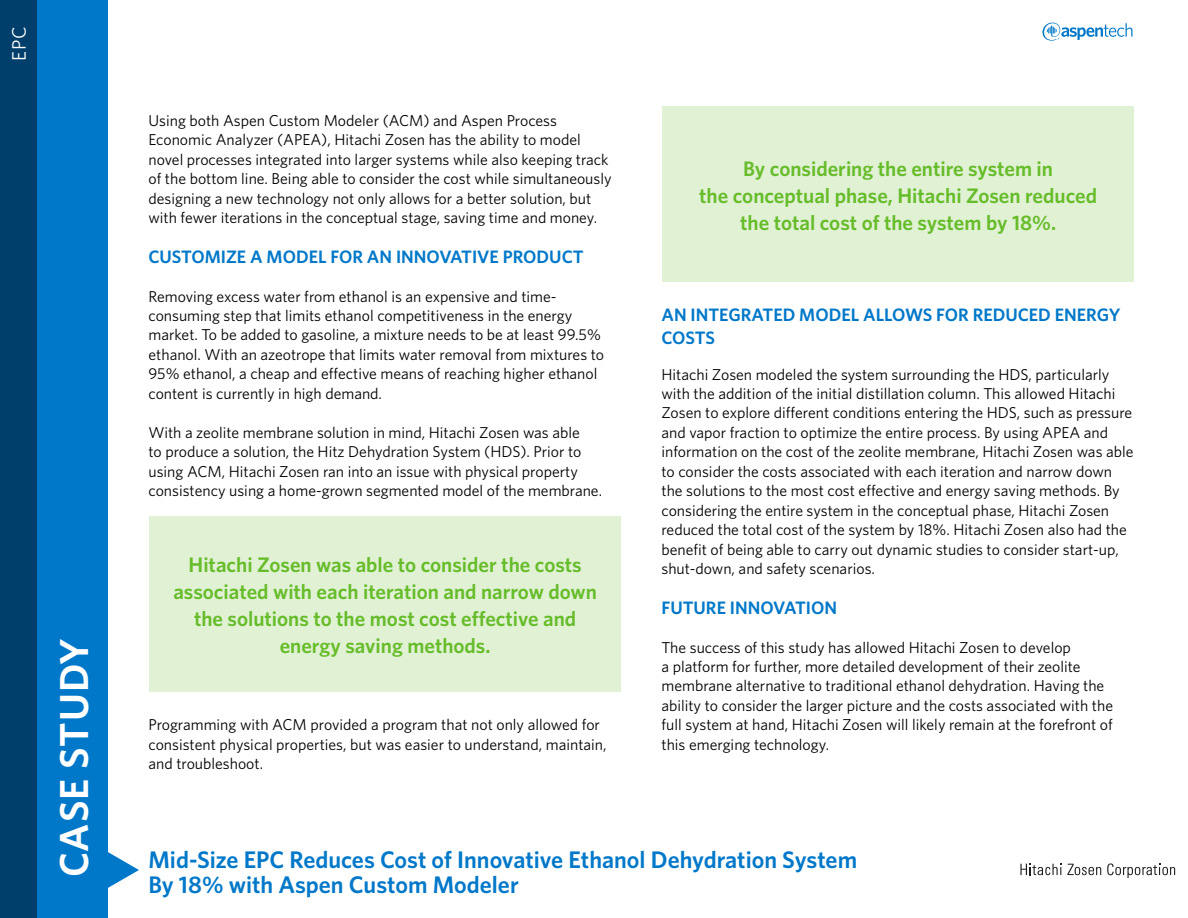
<style>
.page{position:relative;width:1188px;height:918px;background:#fff}
.page>*{position:absolute;margin:0;border:0;box-sizing:border-box;transform-origin:0 0}
.t1{font:600 40.5px "Whitney";letter-spacing:.025em;color:#fff}
.t2{font:600 24px/25.5px "Whitney";color:#0078c9}
.t3{font:600 21px/27px "Whitney";color:#66bc29;text-align:center}
.t4{font:19.5px "Whitney";color:#fff}
.t5{font:600 18px/22.5px "Whitney";color:#0078c9}
.t6{font:15.75px/19.5px "Whitney";color:#000}
</style>
<div class="page">
<svg style="left:1043px;top:23px;width:89px;height:18px"></svg>
<svg style="left:38px;top:0;width:101px;height:918px;fill:#0078c9"></svg>
<div style="left:0;top:0;width:38px;height:918px;background:#003f6b"></div>
<svg style="left:1020px;top:864px;width:41px;height:11px"></svg>
<svg style="left:1067px;top:864px;width:34px;height:11px"></svg>
<svg style="left:1107px;top:863px;width:68px;height:15px"></svg>
<div style="left:149px;top:516px;width:472px;height:176px;background:#e0f1d4"></div>
<div style="left:662px;top:106px;width:472px;height:176px;background:#e0f1d4"></div>
<p class="t4" style="left:6px;top:61px;width:35px;rotate:-90deg">EPC</p>
<h1 class="t1" style="left:47px;top:877px;width:241px;rotate:-90deg">CASE STUDY</h1>
<p class="t6" style="left:148px;top:110px;width:465px">Using both Aspen Custom Modeler (ACM) and Aspen Process Economic Analyzer (APEA), Hitachi Zosen has the ability to model novel processes integrated into larger systems while also keeping track of the bottom line. Being able to consider the cost while simultaneously designing a new technology not only allows for a better solution, but with fewer iterations in the conceptual stage, saving time and money.</p>
<p class="t5" style="left:148px;top:245px;width:437px">CUSTOMIZE A MODEL FOR AN INNOVATIVE PRODUCT</p>
<p class="t6" style="left:148px;top:286px;width:457px">Removing excess water from ethanol is an expensive and time&shy;consuming step that limits ethanol competitiveness in the energy market. To be added to gasoline, a mixture needs to be at least 99.5% ethanol. With an azeotrope that limits water removal from mixtures to 95% ethanol, a cheap and effective means of reaching higher ethanol content is currently in high demand.</p>
<p class="t6" style="left:148px;top:422px;width:455px">With a zeolite membrane solution in mind, Hitachi Zosen was able<br>to produce a solution, the Hitz Dehydration System (HDS). Prior to using ACM, Hitachi Zosen ran into an issue with physical property consistency using a home-grown segmented model of the membrane.</p>
<h3 class="t3" style="left:173px;top:550px;width:425px">Hitachi Zosen was able to consider the costs associated with each iteration and narrow down the solutions to the most cost effective and energy saving methods.</h3>
<p class="t6" style="left:148px;top:715px;width:460px">Programming with ACM provided a program that not only allowed for consistent physical properties, but was easier to understand, maintain, and troubleshoot.</p>
<h3 class="t3" style="left:699px;top:154px;width:399px">By considering the entire system in<br>the conceptual phase, Hitachi Zosen reduced the total cost of the system by 18%.</h3>
<p class="t5" style="left:662px;top:303px;width:460px">AN INTEGRATED MODEL ALLOWS FOR REDUCED ENERGY<br>COSTS</p>
<p class="t6" style="left:662px;top:364px;width:474px">Hitachi Zosen modeled the system surrounding the HDS, particularly with the addition of the initial distillation column. This allowed Hitachi Zosen to explore different conditions entering the HDS, such as pressure and vapor fraction to optimize the entire process. By using APEA and information on the cost of the zeolite membrane, Hitachi Zosen was able to consider the costs associated with each iteration and narrow down the solutions to the most cost effective and energy saving methods. By considering the entire system in the conceptual phase, Hitachi Zosen reduced the total cost of the system by 18%. Hitachi Zosen also had the benefit of being able to carry out dynamic studies to consider start-up, shut-down, and safety scenarios.</p>
<p class="t5" style="left:662px;top:596px;width:177px">FUTURE INNOVATION</p>
<p class="t6" style="left:662px;top:637px;width:453px">The success of this study has allowed Hitachi Zosen to develop<br>a platform for further, more detailed development of their zeolite membrane alternative to traditional ethanol dehydration. Having the ability to consider the larger picture and the costs associated with the full system at hand, Hitachi Zosen will likely remain at the forefront of this emerging technology.</p>
<h2 class="t2" style="left:148px;top:846px;width:710px">Mid-Size EPC Reduces Cost of Innovative Ethanol Dehydration System<br>By 18% with Aspen Custom Modeler</h2>
</div>
